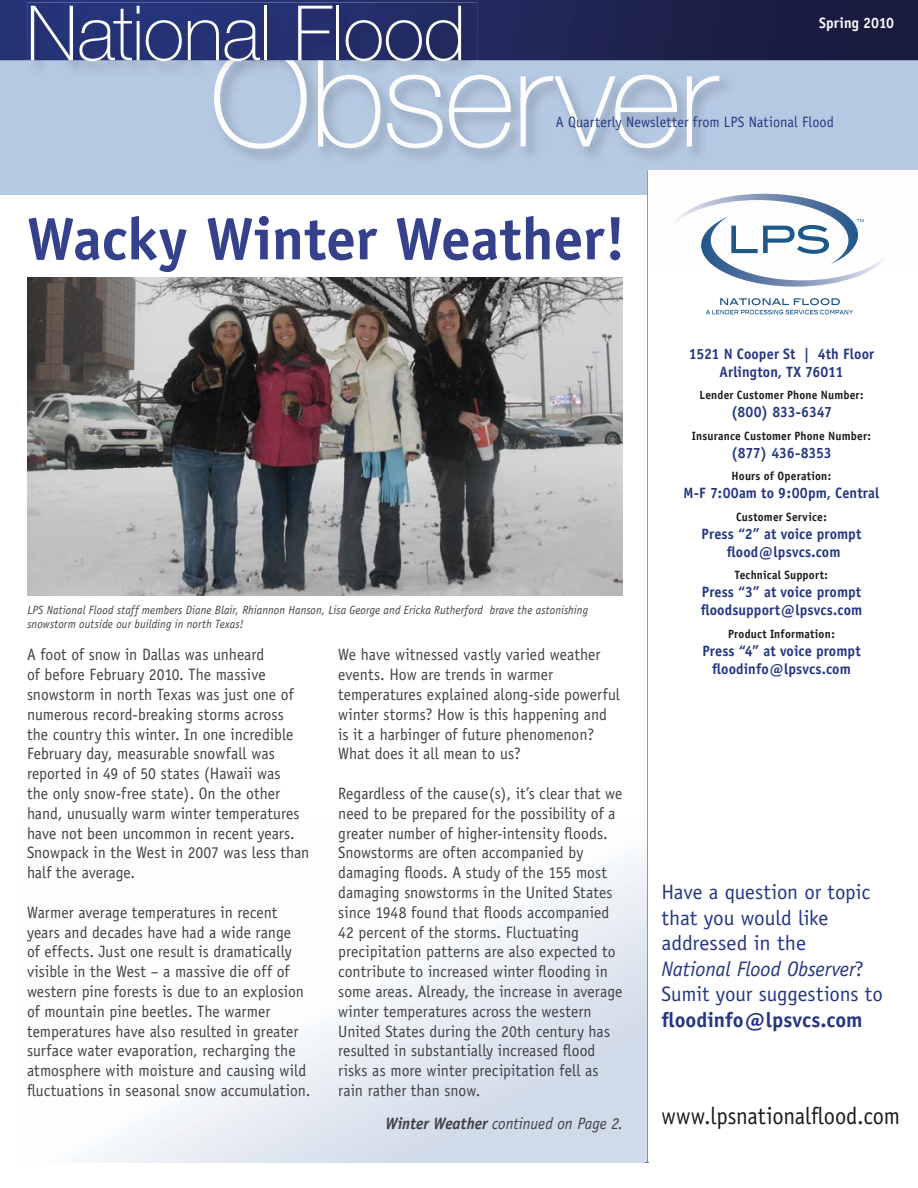
<style>
.page{position:relative;width:918px;height:1188px;background:#fff}
.page>*{position:absolute;margin:0;border:0;box-sizing:border-box;transform-origin:0 0}
.t1{font:100 136.35px "Helvetica Neue";letter-spacing:-.015em;color:#fefdfe}
.t2{font:100 76.35px "Helvetica Neue";letter-spacing:-.015em;color:#fefdfe}
.t3{font:700 60px "Officina Sans";letter-spacing:-.005em;color:#36418b}
.t4{font:24px "Officina Sans";color:#1d1a1b;scale:.94 1}
.t5{font:21px/25.5px "Officina Sans";letter-spacing:-.005em;color:#263782}
.t6{font:700 21px "Officina Sans";color:#263782}
.t7{font:16.5px/19.8px "Officina Sans";color:#404143;scale:.95 1}
.t8{font:italic 16.5px "Officina Sans";letter-spacing:-.005em;color:#404143;scale:.95 1}
.t9{font:700 15px/18px "Officina Sans";letter-spacing:.005em;color:#263782;text-align:center;scale:.95 1}
.t10{font:15px "Officina Sans";letter-spacing:.01em;color:#263782;scale:.95 1}
.t11{font:700 15px "Officina Sans";letter-spacing:-.02em;color:#263782;scale:.95 1}
.t12{font:700 15px "Officina Sans";color:#fefdfe;scale:.95 1}
.t13{font:italic 12px/14.4px "Officina Sans";letter-spacing:.01em;color:#404143;scale:.95 1}
.t14{font:700 12px "Officina Sans";letter-spacing:.015em;color:#1d1a1b;scale:.95 1}
.s1{font-style:italic}
.s2{font-weight:700}
</style>
<div class="page">
<svg style="left:84px;top:851px;width:563px;height:311px"></svg>
<div style="left:0;top:35px;width:918px;height:159px;background:#b5c9e2"></div>
<img style="left:214px;top:60px;width:505px;height:89px">
<img style="left:0;top:0;width:918px;height:60px">
<img style="left:27px;top:2px;width:450px;height:69px">
<img style="left:214px;top:60px;width:263px;height:17px">
<div style="left:647px;top:170px;width:271px;height:95px;background:#fefdfe"></div>
<hr style="left:647px;top:170px;width:1px;height:992px;background:#747678">
<svg style="left:706px;top:298px;width:147px;height:16px"></svg>
<svg style="left:676px;top:194px;width:208px;height:93px"></svg>
<img style="left:27px;top:277px;width:596px;height:318px">
<h2 class="t2" style="left:26px;top:-9px;width:442px">National Flood</h2>
<p class="t12" style="left:819px;top:14px;width:80px">Spring 2010</p>
<h1 class="t1" style="left:210px;top:22px;width:509px">Observer</h1>
<p class="t10" style="left:556px;top:113px;width:294px">A Quarterly Newsletter from LPS National Flood</p>
<h3 class="t3" style="left:27px;top:202px;width:600px">Wacky Winter Weather!</h3>
<p class="t13" style="left:27px;top:603px;width:592px">LPS National Flood staff members Diane Blair, Rhiannon Hanson, Lisa George and Ericka Rutherford brave the astonishing snowstorm outside our building in north Texas!</p>
<p class="t7" style="left:27px;top:645px;width:299px">A foot of snow in Dallas was unheard<br>of before February 2010. The massive snowstorm in north Texas was just one of numerous record-breaking storms across<br>the country this winter. In one incredible February day, measurable snowfall was reported in 49 of 50 states (Hawaii was<br>the only snow-free state). On the other hand, unusually warm winter temperatures have not been uncommon in recent years.<br>Snowpack in the West in 2007 was less than half the average.</p>
<p class="t7" style="left:27px;top:902px;width:300px">Warmer average temperatures in recent years and decades have had a wide range<br>of effects. Just one result is dramatically visible in the West – a massive die off of western pine forests is due to an explosion of mountain pine beetles. The warmer temperatures have also resulted in greater surface water evaporation, recharging the atmosphere with moisture and causing wild fluctuations in seasonal snow accumulation.</p>
<p class="t7" style="left:338px;top:645px;width:298px">We have witnessed vastly varied weather events. How are trends in warmer temperatures explained along-side powerful winter storms? How is this happening and is it a harbinger of future phenomenon?<br>What does it all mean to us?</p>
<p class="t7" style="left:338px;top:784px;width:301px">Regardless of the cause(s), it’s clear that we need to be prepared for the possibility of a greater number of higher-intensity floods.<br>Snowstorms are often accompanied by damaging floods. A study of the 155 most damaging snowstorms in the United States since 1948 found that floods accompanied 42 percent of the storms. Fluctuating precipitation patterns are also expected to contribute to increased winter flooding in some areas. Already, the increase in average winter temperatures across the western United States during the 20th century has resulted in substantially increased flood risks as more winter precipitation fell as rain rather than snow.</p>
<p class="t9" style="left:689px;top:344px;width:197px">1521 N Cooper St | 4th Floor<br>Arlington, TX 76011</p>
<p class="t14" style="left:699px;top:388px;width:174px">Lender Customer Phone Number:</p>
<p class="t9" style="left:731px;top:403px;width:108px">(800) 833-6347</p>
<p class="t14" style="left:692px;top:428px;width:190px">Insurance Customer Phone Number:</p>
<p class="t11" style="left:731px;top:443px;width:107px">(877) 436-8353</p>
<p class="t14" style="left:732px;top:469px;width:106px">Hours of Operation:</p>
<p class="t9" style="left:684px;top:484px;width:208px">M-F 7:00am to 9:00pm, Central</p>
<p class="t14" style="left:736px;top:509px;width:97px">Customer Service:</p>
<p class="t9" style="left:702px;top:524px;width:170px">Press “2” at voice prompt flood@lpsvcs.com</p>
<p class="t14" style="left:735px;top:568px;width:99px">Technical Support:</p>
<p class="t9" style="left:701px;top:583px;width:172px;text-align:left">Press “3” at voice prompt floodsupport@lpsvcs.com</p>
<p class="t14" style="left:728px;top:626px;width:114px">Product Information:</p>
<p class="t9" style="left:702px;top:641px;width:168px">Press “4” at voice prompt floodinfo@lpsvcs.com</p>
<p class="t5" style="left:661px;top:880px;width:223px">Have a question or topic that you would like addressed in the<br><span class="s1">National Flood Observer</span>?<br>Sumit your suggestions to</p>
<p class="t6" style="left:661px;top:1007px;width:203px">floodinfo@lpsvcs.com</p>
<p class="t8" style="left:386px;top:1114px;width:252px"><span class="s2">Winter Weather</span> continued on Page 2.</p>
<h3 class="t4" style="left:661px;top:1102px;width:255px">www.lpsnationalflood.com</h3>
</div>
